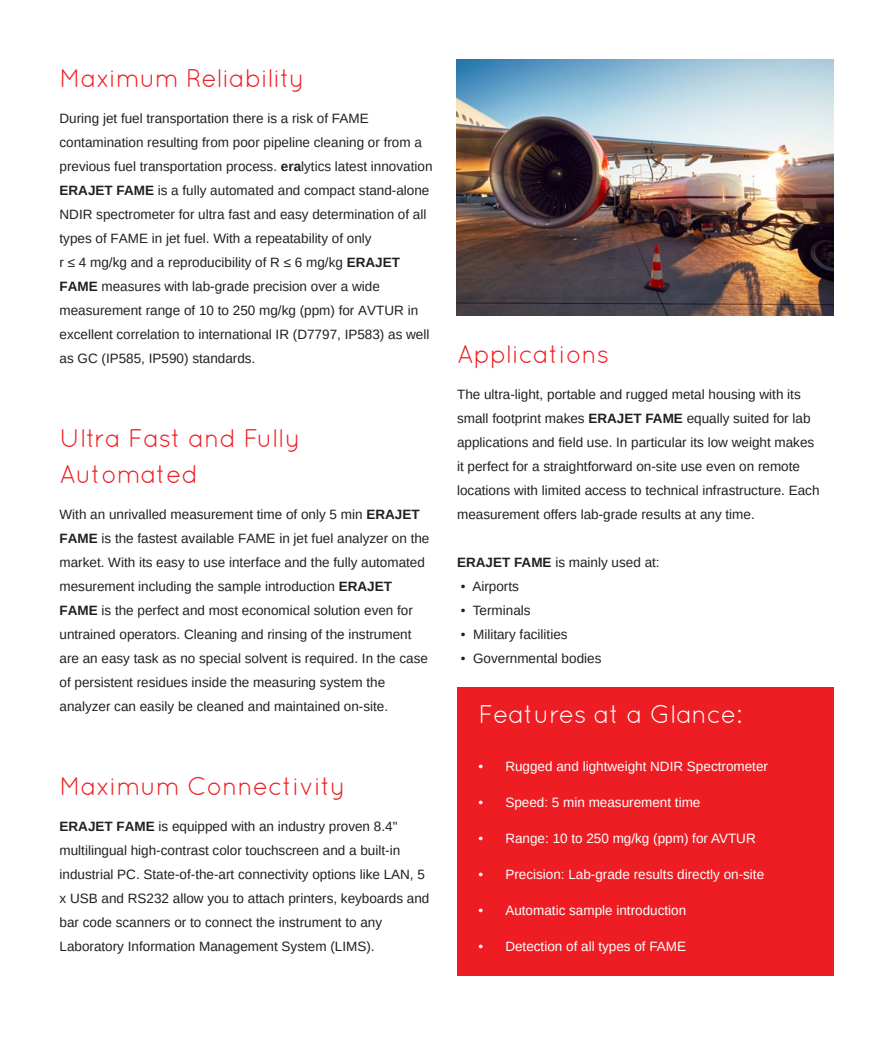
<style>
.page{position:relative;width:893px;height:1063px;background:#fff}
.page>*{position:absolute;margin:0;border:0;box-sizing:border-box;transform-origin:0 0}
.t1{font:25.5px/36px "Quicksand";letter-spacing:-.01em;color:#ee1d23}
.t2{font:25.5px "Quicksand";letter-spacing:-.01em;color:#fff}
.t3{font:13.5px/24px "Arimo";color:#231f20}
.t4{font:13.5px "Arimo";color:#fff}
.s1{font-weight:700}
</style>
<div class="page">
<img style="left:456px;top:60px;width:377px;height:255px">
<div style="left:457px;top:687px;width:376px;height:288px;background:#ee1d23"></div>
<h1 class="t1" style="left:60px;top:60px;width:247px">Maximum Reliability</h1>
<p class="t3" style="left:60px;top:106px;width:374px">During jet fuel transportation there is a risk of FAME contamination resulting from poor pipeline cleaning or from a previous fuel transportation process. <span class="s1">era</span>lytics latest innovation <span class="s1">ERAJET FAME</span> is a fully automated and compact stand-alone NDIR spectrometer for ultra fast and easy determination of all types of FAME in jet fuel. With a repeatability of only<br>r ≤ 4 mg/kg and a reproducibility of R ≤ 6 mg/kg <span class="s1">ERAJET FAME</span> measures with lab-grade precision over a wide measurement range of 10 to 250 mg/kg (ppm) for AVTUR in excellent correlation to international IR (D7797, IP583) as well as GC (IP585, IP590) standards.</p>
<h1 class="t1" style="left:60px;top:420px;width:243px">Ultra Fast and Fully<br>Automated</h1>
<p class="t3" style="left:60px;top:502px;width:371px">With an unrivalled measurement time of only 5 min <span class="s1">ERAJET FAME</span> is the fastest available FAME in jet fuel analyzer on the market. With its easy to use interface and the fully automated mesurement including the sample introduction <span class="s1">ERAJET FAME</span> is the perfect and most economical solution even for untrained operators. Cleaning and rinsing of the instrument are an easy task as no special solvent is required. In the case of persistent residues inside the measuring system the analyzer can easily be cleaned and maintained on-site.</p>
<h1 class="t1" style="left:60px;top:768px;width:288px">Maximum Connectivity</h1>
<p class="t3" style="left:60px;top:814px;width:371px"><span class="s1">ERAJET FAME</span> is equipped with an industry proven 8.4" multilingual high-contrast color touchscreen and a built-in industrial PC. State-of-the-art connectivity options like LAN, 5 x USB and RS232 allow you to attach printers, keyboards and bar code scanners or to connect the instrument to any Laboratory Information Management System (LIMS).</p>
<h1 class="t1" style="left:457px;top:336px;width:154px">Applications</h1>
<p class="t3" style="left:457px;top:382px;width:364px">The ultra-light, portable and rugged metal housing with its small footprint makes <span class="s1">ERAJET FAME</span> equally suited for lab applications and field use. In particular its low weight makes it perfect for a straightforward on-site use even on remote locations with limited access to technical infrastructure. Each measurement offers lab-grade results at any time.</p>
<p class="t3" style="left:457px;top:550px;width:204px"><span class="s1">ERAJET FAME</span> is mainly used at:</p>
<p class="t3" style="left:461px;top:574px;width:59px">• Airports</p>
<p class="t3" style="left:461px;top:598px;width:71px">• Terminals</p>
<p class="t3" style="left:461px;top:622px;width:108px">• Military facilities</p>
<p class="t3" style="left:461px;top:646px;width:142px">• Governmental bodies</p>
<h1 class="t2" style="left:478px;top:699px;width:265px">Features at a Glance:</h1>
<p class="t4" style="left:478px;top:758px;width:291px">• Rugged and lightweight NDIR Spectrometer</p>
<p class="t4" style="left:478px;top:794px;width:224px">• Speed: 5 min measurement time</p>
<p class="t4" style="left:478px;top:830px;width:279px">• Range: 10 to 250 mg/kg (ppm) for AVTUR</p>
<p class="t4" style="left:478px;top:866px;width:287px">• Precision: Lab-grade results directly on-site</p>
<p class="t4" style="left:478px;top:902px;width:209px">• Automatic sample introduction</p>
<p class="t4" style="left:478px;top:938px;width:209px">• Detection of all types of FAME</p>
</div>
